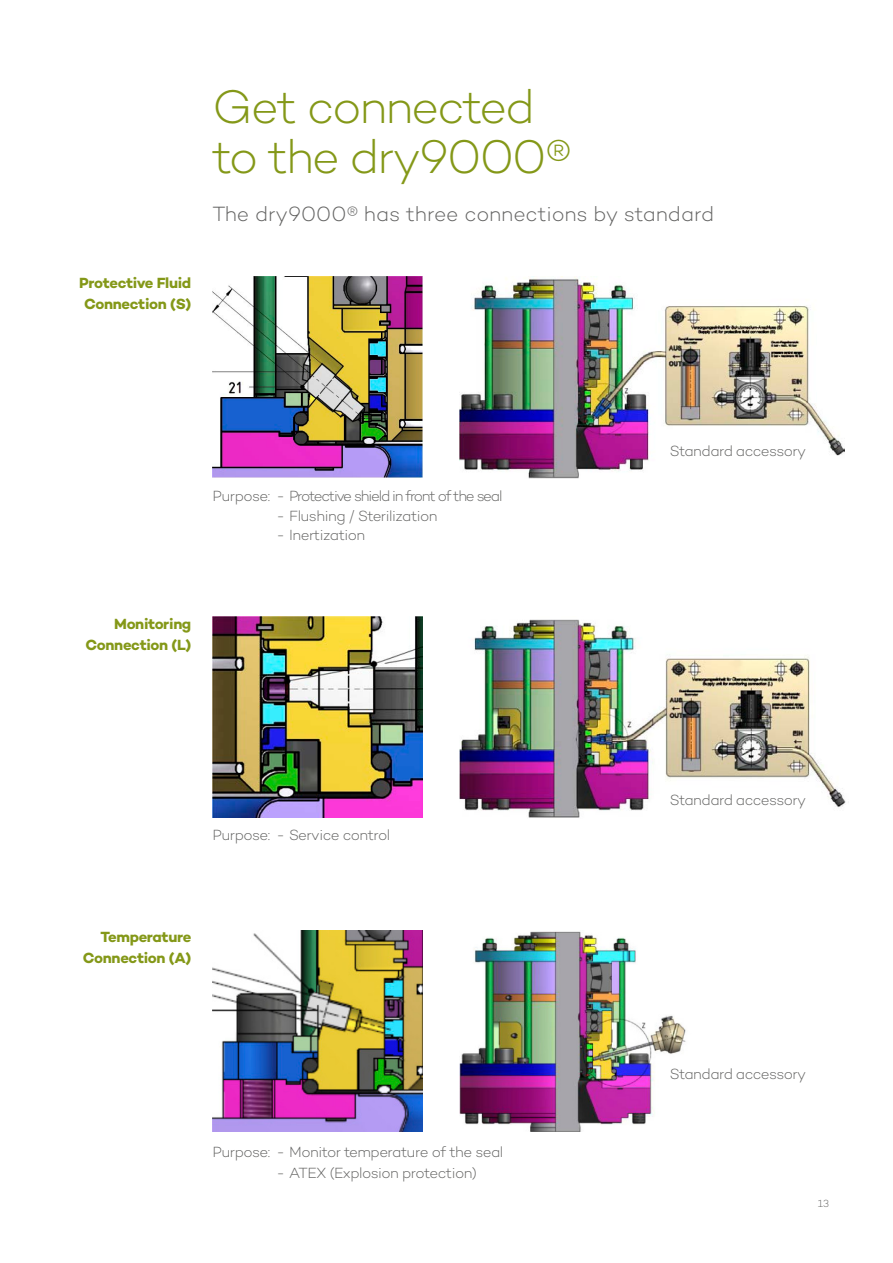
<style>
.page{position:relative;width:893px;height:1263px;background:#fff}
.page>*{position:absolute;margin:0;border:0;box-sizing:border-box;transform-origin:0 0}
.Headline_1{font:300 48px/49.5px "Campton";letter-spacing:-.04em;color:#849818}
.Sub_Headline1{font:300 21px "Campton";color:#636362}
.t1{font:300 15px "Campton";letter-spacing:-.04em;color:#636362}
.Fließtext{font:700 15px/21px "Campton";letter-spacing:-.02em;color:#849818;text-align:right}
.t2{font:300 15px "Campton";letter-spacing:-.08em;color:#636362}
.t3{font:300 10.5px "Campton";color:#636362}
</style>
<div class="page">
<img style="left:213px;top:930px;width:210px;height:201px">
<img style="left:459px;top:931px;width:227px;height:201px">
<img style="left:213px;top:276px;width:210px;height:202px">
<img style="left:459px;top:276px;width:385px;height:202px">
<img style="left:213px;top:617px;width:210px;height:201px">
<img style="left:459px;top:619px;width:387px;height:199px">
<p class="Fließtext" style="left:79px;top:273px;width:114px;text-align:center">Protective Fluid<br>Connection (S)</p>
<p class="Headline_1" style="left:213px;top:82px;width:361px">Get connected to the dry9000®</p>
<p class="Sub_Headline1" style="left:213px;top:201px;width:503px">The dry9000® has three connections by standard</p>
<p class="t2" style="left:213px;top:487px;width:291px">Purpose: - Protective shield in front of the seal</p>
<p class="t1" style="left:276px;top:506px;width:163px">- Flushing / Sterilization</p>
<p class="t1" style="left:276px;top:526px;width:90px">- Inertization</p>
<p class="Fließtext" style="left:86px;top:613px;width:107px">Monitoring<br>Connection (L)</p>
<p class="t1" style="left:670px;top:442px;width:138px">Standard accessory</p>
<p class="t1" style="left:213px;top:826px;width:179px">Purpose: - Service control</p>
<p class="Fließtext" style="left:83px;top:926px;width:110px">Temperature<br>Connection (A)</p>
<p class="t1" style="left:213px;top:1142px;width:292px">Purpose: - Monitor temperature of the seal</p>
<p class="t1" style="left:276px;top:1163px;width:202px">- ATEX (Explosion protection)</p>
<p class="t1" style="left:670px;top:791px;width:138px">Standard accessory</p>
<p class="t1" style="left:670px;top:1065px;width:138px">Standard accessory</p>
<p class="t3" style="left:818px;top:1197px;width:13px">13</p>
</div>
